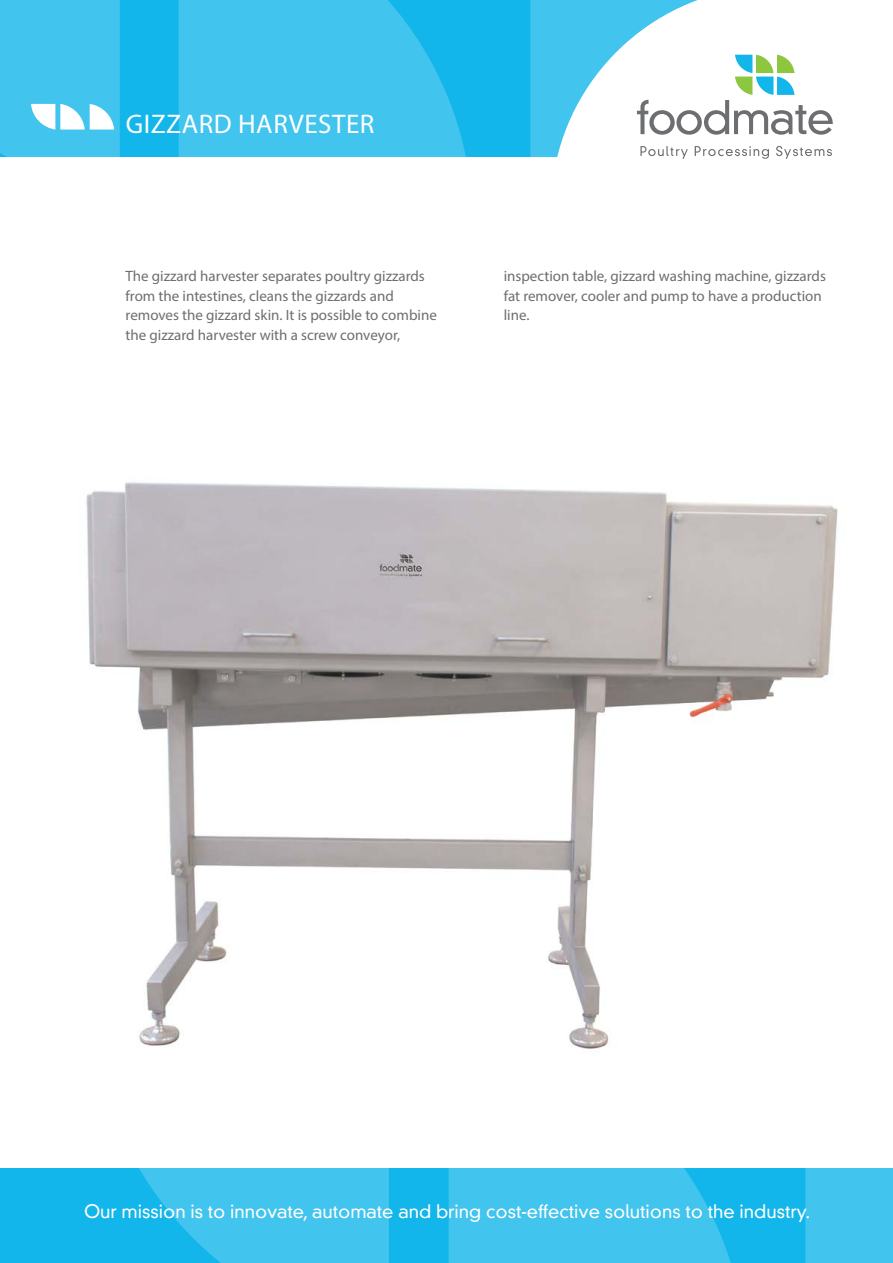
<style>
.page{position:relative;width:893px;height:1263px;background:#fff}
.page>*{position:absolute;margin:0;border:0;box-sizing:border-box;transform-origin:0 0}
.t1{font:27px "Myriad Pro";letter-spacing:.02em;color:#fff}
.t2{font:300 18px "DIN Neuzeit Grotesk LT Pro";color:#fff}
.t3{font:15px/19.5px "Myriad Pro";color:#6d6e71}
</style>
<div class="page">
<div style="left:0;top:0;width:893px;height:157px;background:#13b6ea"></div>
<svg style="left:179px;top:0;width:287px;height:157px;background:#3cc2ed"></svg>
<div style="left:530px;top:0;width:22px;height:157px;background:#41c4ee"></div>
<svg style="left:552px;top:0;width:341px;height:157px;background:#d3f1fb"></svg>
<img style="left:86px;top:482px;width:752px;height:567px">
<div style="left:0;top:1168px;width:893px;height:95px;background:#13b6ea"></div>
<div style="left:449px;top:1168px;width:282px;height:95px;background:#41c4ee"></div>
<svg style="left:139px;top:1168px;width:250px;height:95px"></svg>
<div style="left:805px;top:1168px;width:88px;height:95px;background:#41c4ee"></div>
<svg style="left:637px;top:55px;width:196px;height:80px;background:#dbe5e1"></svg>
<svg style="left:640px;top:146px;width:48px;height:13px"></svg>
<svg style="left:695px;top:146px;width:74px;height:13px"></svg>
<svg style="left:776px;top:146px;width:56px;height:13px"></svg>
<svg style="left:0;top:0;width:120px;height:157px;background:#4ec8ef"></svg>
<h1 class="t1" style="left:126px;top:107px;width:250px">GIZZARD HARVESTER</h1>
<p class="t3" style="left:126px;top:266px;width:313px">The gizzard harvester separates poultry gizzards from the intestines, cleans the gizzards and removes the gizzard skin. It is possible to combine the gizzard harvester with a screw conveyor,</p>
<p class="t3" style="left:504px;top:266px;width:324px">inspection table, gizzard washing machine, gizzards fat remover, cooler and pump to have a production line.</p>
<p class="t2" style="left:84px;top:1201px;width:727px">Our mission is to innovate, automate and bring cost-effective solutions to the industry.</p>
</div>
